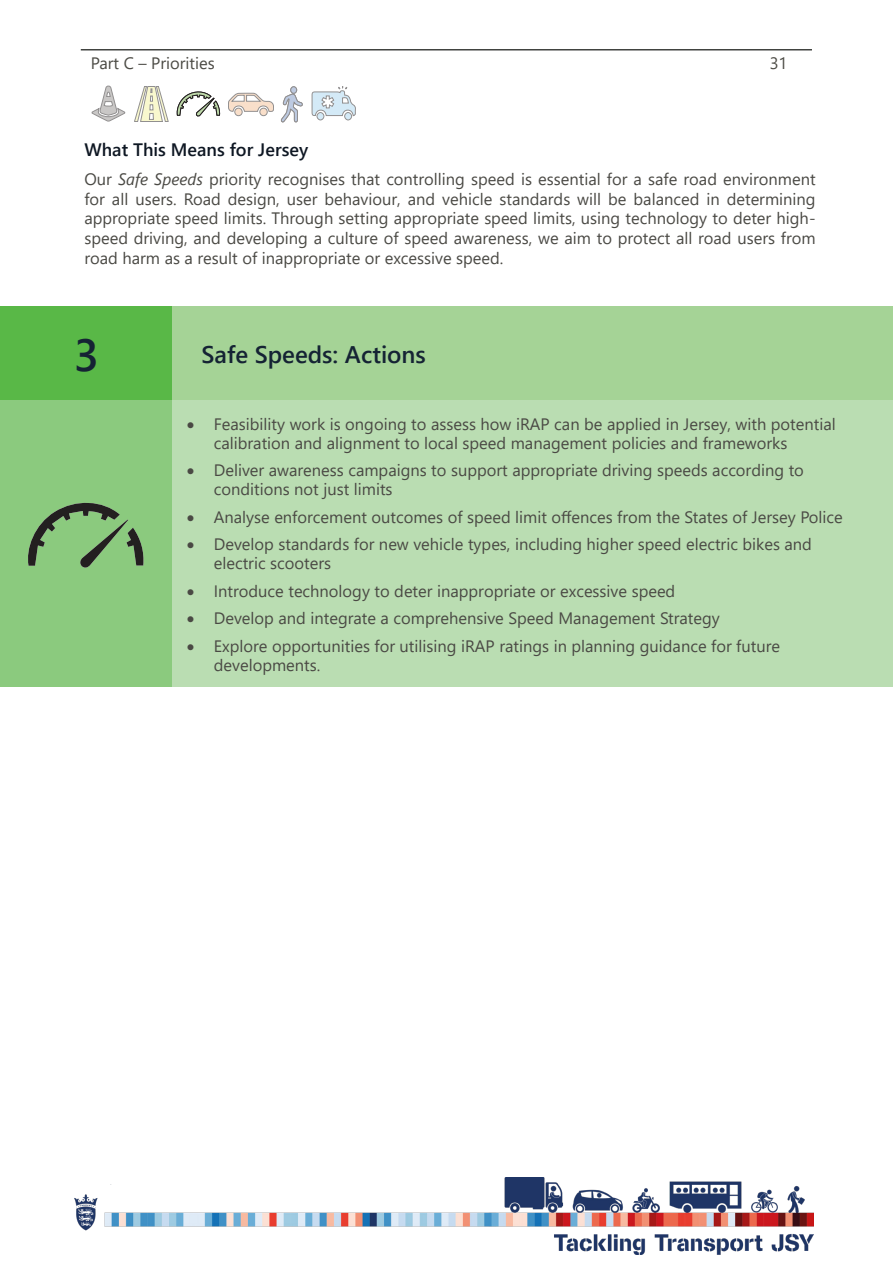
<style>
.page{position:relative;width:893px;height:1263px;background:#fff}
.page>*{position:absolute;margin:0;border:0;box-sizing:border-box;transform-origin:0 0}
.Heading_2{font:600 45px "Segoe UI";color:#152334}
.Heading_2-2{font:600 24px "Segoe UI";color:#152334}
.Heading_3{font:600 18px "Segoe UI";color:#0e1723}
.t1{font:16.5px/18.9px "Segoe UI";color:#4a4944}
.Footnote_text{font:16.5px "Segoe UI";color:#4b4a44}
.s1{font-style:italic}
</style>
<div class="page">
<hr style="left:81px;top:49px;width:731px;height:1px;background:#414340">
<img style="left:74px;top:1177px;width:740px;height:77px">
<div style="left:0;top:306px;width:893px;height:381px;background:#baddb2"></div>
<div style="left:172px;top:306px;width:721px;height:94px;background:#a5d396"></div>
<div style="left:0;top:359px;width:172px;height:328px;background:#8bca7e"></div>
<div style="left:0;top:306px;width:172px;height:94px;background:#59b847"></div>
<svg style="left:28px;top:502px;width:116px;height:66px"></svg>
<svg style="left:91px;top:86px;width:35px;height:36px"></svg>
<svg style="left:134px;top:86px;width:35px;height:36px"></svg>
<svg style="left:228px;top:93px;width:46px;height:24px"></svg>
<div style="left:235px;top:108px;width:7px;height:8px;background:#f9dfca;border-radius:50%"></div>
<div style="left:234px;top:108px;width:8px;height:8px;border:1px solid #231f20;border-radius:50%"></div>
<div style="left:260px;top:108px;width:7px;height:8px;background:#f9dfca;border-radius:50%"></div>
<div style="left:260px;top:108px;width:7px;height:8px;border:1px solid #231f20;border-radius:50%"></div>
<svg style="left:281px;top:86px;width:22px;height:37px"></svg>
<svg style="left:176px;top:91px;width:44px;height:26px"></svg>
<div style="left:317px;top:112px;width:7px;height:8px;background:#d4eaf7;border-radius:50%"></div>
<div style="left:317px;top:112px;width:7px;height:8px;border:1px solid #231f20;border-radius:50%"></div>
<div style="left:345px;top:112px;width:7px;height:8px;background:#d4eaf7;border-radius:50%"></div>
<div style="left:344px;top:112px;width:8px;height:8px;border:1px solid #231f20;border-radius:50%"></div>
<svg style="left:312px;top:86px;width:44px;height:30px"></svg>
<p class="Footnote_text" style="left:91px;top:48px;width:126px">Part C – Priorities</p>
<p class="Footnote_text" style="left:770px;top:48px;width:19px">31</p>
<p class="Heading_3" style="left:84px;top:133px;width:225px">What This Means for Jersey</p>
<p class="t1" style="left:84px;top:167px;width:733px;line-height:19.8px;text-align:justify">Our <span class="s1">Safe Speeds</span> priority recognises that controlling speed is essential for a safe road environment for all users. Road design, user behaviour, and vehicle standards will be balanced in determining appropriate speed limits. Through setting appropriate speed limits, using technology to deter high&shy;speed driving, and developing a culture of speed awareness, we aim to protect all road users from road harm as a result of inappropriate or excessive speed.</p>
<p class="Heading_2" style="left:74px;top:312px;width:26px">3</p>
<p class="Heading_2-2" style="left:201px;top:332px;width:226px">Safe Speeds: Actions</p>
<p class="t1" style="left:214px;top:413px;width:623px;text-indent:-27px">• Feasibility work is ongoing to assess how iRAP can be applied in Jersey, with potential calibration and alignment to local speed management policies and frameworks</p>
<p class="t1" style="left:214px;top:460px;width:592px;text-indent:-27px">• Deliver awareness campaigns to support appropriate driving speeds according to conditions not just limits</p>
<p class="t1" style="left:187px;top:506px;width:657px">• Analyse enforcement outcomes of speed limit offences from the States of Jersey Police</p>
<p class="t1" style="left:214px;top:534px;width:600px;text-indent:-27px">• Develop standards for new vehicle types, including higher speed electric bikes and electric scooters</p>
<p class="t1" style="left:187px;top:580px;width:490px">• Introduce technology to deter inappropriate or excessive speed</p>
<p class="t1" style="left:187px;top:607px;width:534px">• Develop and integrate a comprehensive Speed Management Strategy</p>
<p class="t1" style="left:214px;top:635px;width:568px;text-indent:-27px">• Explore opportunities for utilising iRAP ratings in planning guidance for future developments.</p>
</div>
